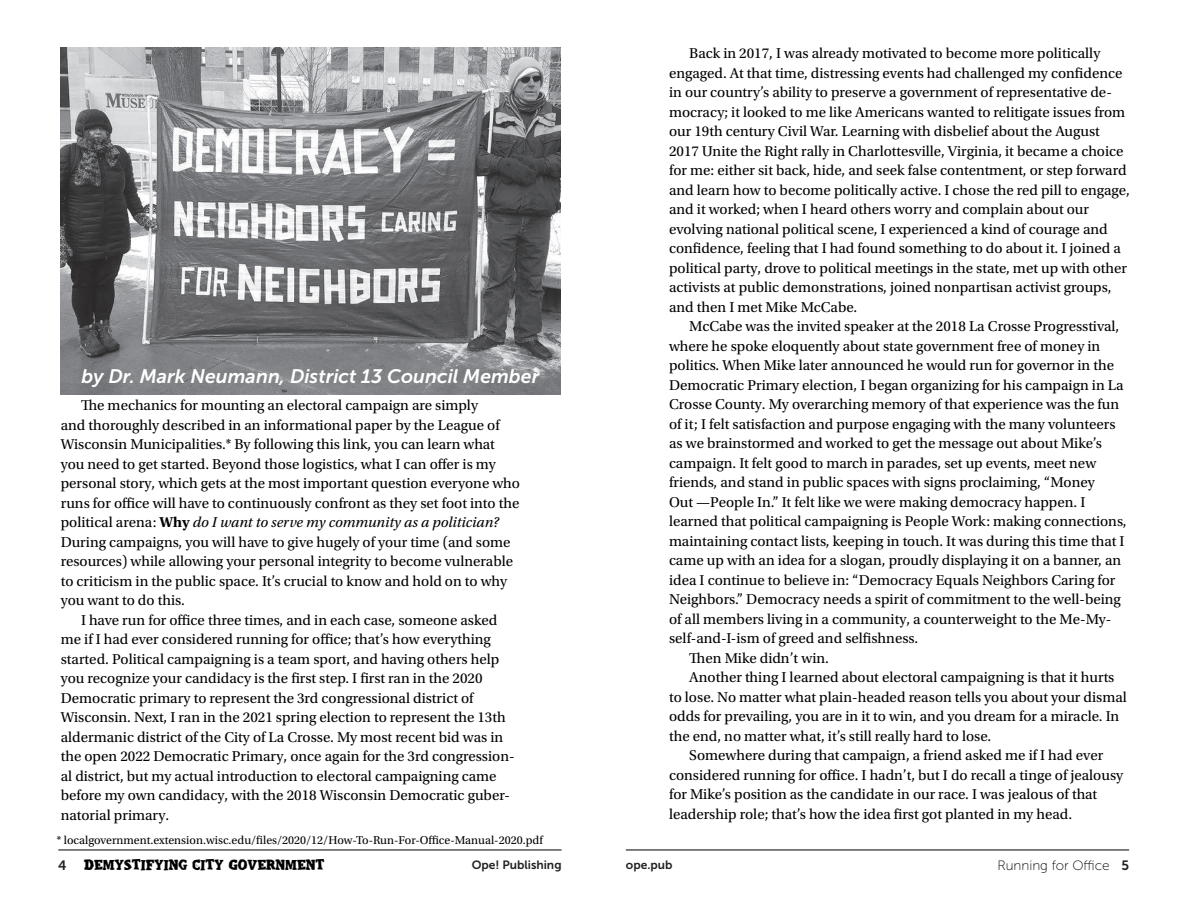
<style>
.page{position:relative;width:1188px;height:918px;background:#fff}
.page>*{position:absolute;margin:0;border:0;box-sizing:border-box;transform-origin:0 0}
.t1{font:italic 19.5px "Museo Sans 700";color:#fff}
.t2{font:15px/19.5px "Utopia Std";color:#000}
.t3{font:italic 15px "Utopia Std";color:#000}
.t4{font:15px "Calango Revi";color:#000}
.t5{font:13.5px "Museo Sans 100";color:#000}
.t6{font:12px "Utopia Std";color:#000}
.t7{font:12px "Museo Sans 700";color:#231f20}
.s1{font-style:normal}
.s2{font-weight:700;font-style:normal}
.s3{font-family:"Museo Sans 700";font-size:13.5px;color:#231f20}
.s4{font-family:"Museo Sans 700";color:#231f20}
</style>
<div class="page">
<hr style="left:58px;top:850px;width:504px;height:1px;background:#000">
<hr style="left:626px;top:850px;width:503px;height:1px;background:#000">
<img style="left:61px;top:47px;width:499px;height:347px">
<h1 class="t1" style="left:82px;top:366px;width:459px">by Dr. Mark Neumann, District 13 Council Member</h1>
<p class="t2" style="left:81px;top:396px;width:399px">The mechanics for mounting an electoral campaign are simply</p>
<p class="t2" style="left:61px;top:415px;width:440px">and thoroughly described in an informational paper by the League of</p>
<p class="t2" style="left:61px;top:435px;width:436px">Wisconsin Municipalities.* By following this link, you can learn what</p>
<p class="t2" style="left:61px;top:454px;width:437px">you need to get started. Beyond those logistics, what I can offer is my</p>
<p class="t2" style="left:61px;top:474px;width:461px">personal story, which gets at the most important question everyone who</p>
<p class="t2" style="left:61px;top:493px;width:460px">runs for office will have to continuously confront as they set foot into the</p>
<p class="t3" style="left:61px;top:514px;width:440px"><span class="s1">political arena:</span> <span class="s2">Why</span> do I want to serve my community as a politician?</p>
<p class="t2" style="left:61px;top:532px;width:451px">During campaigns, you will have to give hugely of your time (and some</p>
<p class="t2" style="left:61px;top:552px;width:454px">resources) while allowing your personal integrity to become vulnerable</p>
<p class="t2" style="left:61px;top:571px;width:448px">to criticism in the public space. It’s crucial to know and hold on to why</p>
<p class="t2" style="left:61px;top:591px;width:126px">you want to do this.</p>
<p class="t2" style="left:81px;top:610px;width:418px">I have run for office three times, and in each case, someone asked</p>
<p class="t2" style="left:61px;top:630px;width:432px">me if I had ever considered running for office; that’s how everything</p>
<p class="t2" style="left:61px;top:649px;width:440px">started. Political campaigning is a team sport, and having others help</p>
<p class="t2" style="left:61px;top:669px;width:423px">you recognize your candidacy is the first step. I first ran in the 2020</p>
<p class="t2" style="left:61px;top:688px;width:414px">Democratic primary to represent the 3rd congressional district of</p>
<p class="t2" style="left:61px;top:708px;width:447px">Wisconsin. Next, I ran in the 2021 spring election to represent the 13th</p>
<p class="t2" style="left:61px;top:727px;width:444px">aldermanic district of the City of La Crosse. My most recent bid was in</p>
<p class="t2" style="left:61px;top:747px;width:455px">the open 2022 Democratic Primary, once again for the 3rd congression-</p>
<p class="t2" style="left:61px;top:766px;width:437px">al district, but my actual introduction to electoral campaigning came</p>
<p class="t2" style="left:61px;top:786px;width:451px">before my own candidacy, with the 2018 Wisconsin Democratic guber-</p>
<p class="t2" style="left:61px;top:805px;width:110px">natorial primary.</p>
<p class="t6" style="left:57px;top:834px;width:487px">* localgovernment.extension.wisc.edu/files/2020/12/How-To-Run-For-Office-Manual-2020.pdf</p>
<p class="t2" style="left:669px;top:44px;width:462px;text-indent:20px">Back in 2017, I was already motivated to become more politically engaged. At that time, distressing events had challenged my confidence in our country’s ability to preserve a government of representative de&shy;mocracy; it looked to me like Americans wanted to relitigate issues from our 19th century Civil War. Learning with disbelief about the August 2017 Unite the Right rally in Charlottesville, Virginia, it became a choice for me: either sit back, hide, and seek false contentment, or step forward and learn how to become politically active. I chose the red pill to engage, and it worked; when I heard others worry and complain about our evolving national political scene, I experienced a kind of courage and confidence, feeling that I had found something to do about it. I joined a political party, drove to political meetings in the state, met up with other activists at public demonstrations, joined nonpartisan activist groups, and then I met Mike McCabe.</p>
<p class="t2" style="left:689px;top:317px;width:432px">McCabe was the invited speaker at the 2018 La Crosse Progresstival,</p>
<p class="t2" style="left:669px;top:336px;width:433px">where he spoke eloquently about state government free of money in</p>
<p class="t2" style="left:669px;top:356px;width:447px">politics. When Mike later announced he would run for governor in the</p>
<p class="t2" style="left:669px;top:375px;width:456px">Democratic Primary election, I began organizing for his campaign in La</p>
<p class="t2" style="left:669px;top:395px;width:452px">Crosse County. My overarching memory of that experience was the fun</p>
<p class="t2" style="left:669px;top:414px;width:448px">of it; I felt satisfaction and purpose engaging with the many volunteers</p>
<p class="t2" style="left:669px;top:434px;width:434px">as we brainstormed and worked to get the message out about Mike’s</p>
<p class="t2" style="left:669px;top:453px;width:429px">campaign. It felt good to march in parades, set up events, meet new</p>
<p class="t2" style="left:669px;top:473px;width:427px">friends, and stand in public spaces with signs proclaiming, “Money</p>
<p class="t2" style="left:669px;top:492px;width:418px">Out —People In.” It felt like we were making democracy happen. I</p>
<p class="t2" style="left:669px;top:512px;width:459px">learned that political campaigning is People Work: making connections,</p>
<p class="t2" style="left:669px;top:531px;width:457px">maintaining contact lists, keeping in touch. It was during this time that I</p>
<p class="t2" style="left:669px;top:551px;width:454px">came up with an idea for a slogan, proudly displaying it on a banner, an</p>
<p class="t2" style="left:669px;top:570px;width:448px">idea I continue to believe in: “Democracy Equals Neighbors Caring for</p>
<p class="t2" style="left:669px;top:590px;width:453px">Neighbors.” Democracy needs a spirit of commitment to the well-being</p>
<p class="t2" style="left:669px;top:609px;width:444px">of all members living in a community, a counterweight to the Me-My-</p>
<p class="t2" style="left:669px;top:629px;width:251px">self-and-I-ism of greed and selfishness.</p>
<p class="t2" style="left:689px;top:648px;width:141px">Then Mike didn’t win.</p>
<p class="t2" style="left:689px;top:668px;width:427px">Another thing I learned about electoral campaigning is that it hurts</p>
<p class="t2" style="left:669px;top:687px;width:459px">to lose. No matter what plain-headed reason tells you about your dismal</p>
<p class="t2" style="left:669px;top:707px;width:452px">odds for prevailing, you are in it to win, and you dream for a miracle. In</p>
<p class="t2" style="left:669px;top:726px;width:324px">the end, no matter what, it’s still really hard to lose.</p>
<p class="t2" style="left:689px;top:746px;width:415px">Somewhere during that campaign, a friend asked me if I had ever</p>
<p class="t2" style="left:669px;top:765px;width:456px">considered running for office. I hadn’t, but I do recall a tinge of jealousy</p>
<p class="t2" style="left:669px;top:785px;width:430px">for Mike’s position as the candidate in our race. I was jealous of that</p>
<p class="t2" style="left:669px;top:804px;width:405px">leadership role; that’s how the idea first got planted in my head.</p>
<p class="t4" style="left:58px;top:856px;width:268px"><span class="s3">4</span> DEMYSTIFYING CITY GOVERNMENT</p>
<p class="t7" style="left:472px;top:858px;width:91px">Ope! Publishing</p>
<p class="t7" style="left:626px;top:858px;width:48px">ope.pub</p>
<p class="t5" style="left:997px;top:858px;width:133px">Running for Office <span class="s4">5</span></p>
</div>
